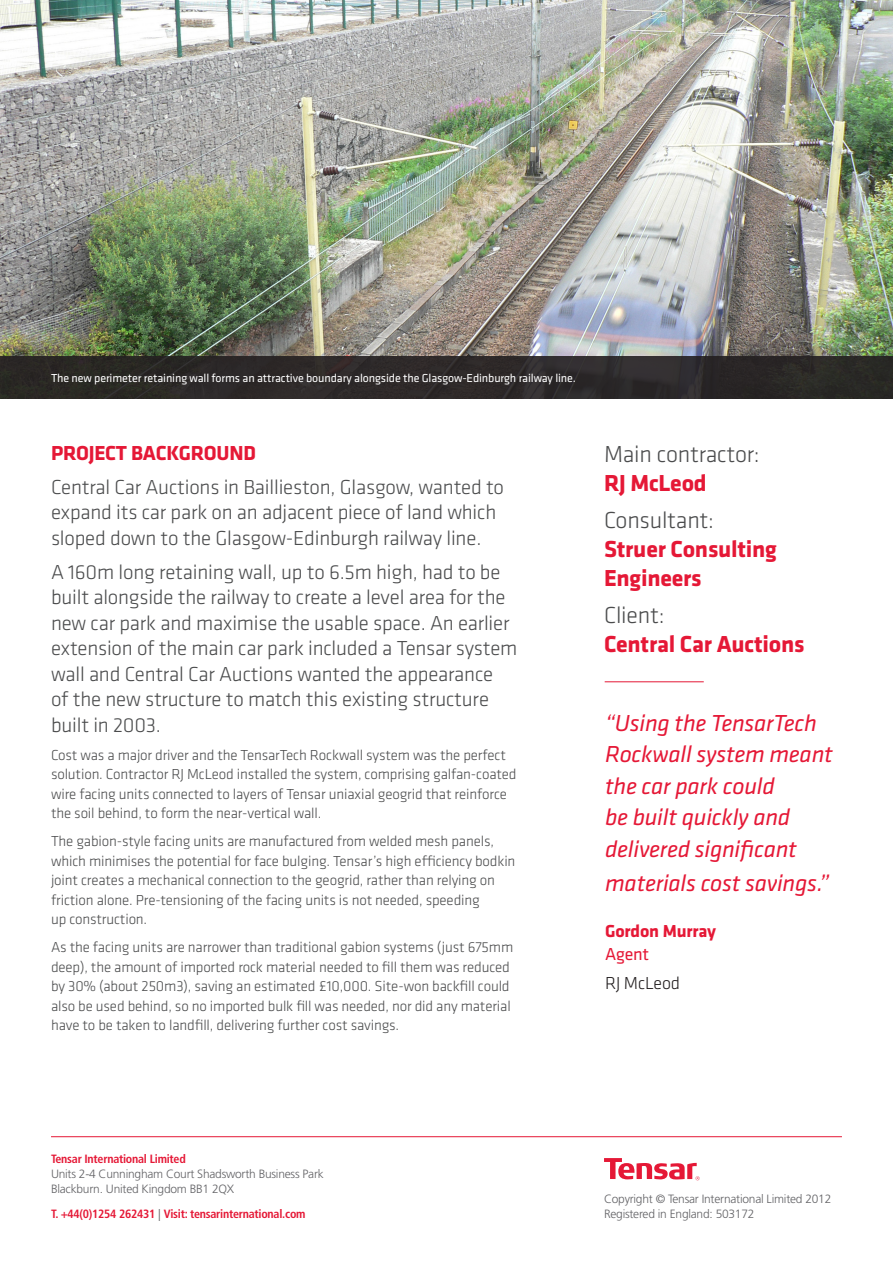
<style>
.page{position:relative;width:893px;height:1263px;background:#fff}
.page>*{position:absolute;margin:0;border:0;box-sizing:border-box;transform-origin:0 0}
.t1{font:italic 24px/31.5px "Klavika";letter-spacing:-.01em;color:#e51836}
.t2{font:700 24px/28.8px "Klavika";letter-spacing:-.01em;color:#e51836}
.t3{font:300 24px "Klavika";letter-spacing:-.01em;color:#4b4c4d}
.t4{font:300 21px/25.5px "Klavika";letter-spacing:-.01em;color:#4b4c4d}
.t5{font:700 21px "Klavika";letter-spacing:-.01em;color:#e51836}
.t6{font:700 18px "Klavika";letter-spacing:-.01em;color:#e51836}
.t7{font:300 18px "Klavika";letter-spacing:-.01em;color:#231f20}
.t8{font:18px "Klavika";letter-spacing:-.01em;color:#e51836}
.t9{font:300 15px/19.5px "Klavika";letter-spacing:-.01em;color:#4b4c4d}
.t10{font:300 12px/15px "Frutiger LT Std";letter-spacing:-.02em;color:#636366}
.t11{font:12px "Klavika";letter-spacing:-.01em;color:#fff}
.t12{font:700 condensed 12px "Frutiger LT Std";letter-spacing:-.02em;color:#e51836}
.s1{font-weight:300;font-stretch:normal;color:#636366}
</style>
<div class="page">
<img style="left:0;top:0;width:893px;height:356px">
<div style="left:0;top:356px;width:893px;height:42px;background:#2c2927"></div>
<hr style="left:605px;top:681px;width:99px;height:1px;background:#e51836">
<hr style="left:51px;top:1136px;width:791px;height:1px;background:#e51836">
<svg style="left:604px;top:1158px;width:95px;height:22px"></svg>
<p class="t11" style="left:51px;top:370px;width:526px">The new perimeter retaining wall forms an attractive boundary alongside the Glasgow-Edinburgh railway line.</p>
<h2 class="t5" style="left:51px;top:437px;width:206px">PROJECT BACKGROUND</h2>
<h2 class="t4" style="left:51px;top:474px;width:454px">Central Car Auctions in Baillieston, Glasgow, wanted to expand its car park on an adjacent piece of land which sloped down to the Glasgow-Edinburgh railway line.</h2>
<p class="t4" style="left:51px;top:559px;width:468px">A 160m long retaining wall, up to 6.5m high, had to be built alongside the railway to create a level area for the new car park and maximise the usable space. An earlier extension of the main car park included a Tensar system wall and Central Car Auctions wanted the appearance<br>of the new structure to match this existing structure built in 2003.</p>
<p class="t9" style="left:51px;top:745px;width:467px">Cost was a major driver and the TensarTech Rockwall system was the perfect solution. Contractor RJ McLeod installed the system, comprising galfan-coated wire facing units connected to layers of Tensar uniaxial geogrid that reinforce the soil behind, to form the near-vertical wall.</p>
<p class="t9" style="left:51px;top:831px;width:466px">The gabion-style facing units are manufactured from welded mesh panels, which minimises the potential for face bulging. Tensar’s high efficiency bodkin joint creates a mechanical connection to the geogrid, rather than relying on friction alone. Pre-tensioning of the facing units is not needed, speeding<br>up construction.</p>
<p class="t9" style="left:51px;top:937px;width:464px">As the facing units are narrower than traditional gabion systems (just 675mm deep), the amount of imported rock material needed to fill them was reduced by 30% (about 250m3), saving an estimated £10,000. Site-won backfill could also be used behind, so no imported bulk fill was needed, nor did any material have to be taken to landfill, delivering further cost savings.</p>
<h1 class="t3" style="left:604px;top:439px;width:157px">Main contractor:</h1>
<h1 class="t2" style="left:604px;top:467px;width:104px">RJ McLeod</h1>
<h1 class="t3" style="left:604px;top:505px;width:112px">Consultant:</h1>
<h1 class="t2" style="left:604px;top:533px;width:174px">Struer Consulting<br>Engineers</h1>
<h1 class="t3" style="left:604px;top:600px;width:62px">Client:</h1>
<h1 class="t2" style="left:604px;top:628px;width:202px">Central Car Auctions</h1>
<h1 class="t1" style="left:605px;top:707px;width:229px">“Using the TensarTech<br>Rockwall system meant the car park could<br>be built quickly and delivered significant</h1>
<h1 class="t1" style="left:605px;top:867px;width:226px">materials cost savings.”</h1>
<p class="t6" style="left:605px;top:917px;width:113px">Gordon Murray</p>
<p class="t8" style="left:605px;top:942px;width:46px">Agent</p>
<p class="t7" style="left:605px;top:972px;width:76px">RJ McLeod</p>
<p class="t12" style="left:51px;top:1151px;width:136px">Tensar International Limited</p>
<p class="t10" style="left:51px;top:1166px;width:274px">Units 2-4 Cunningham Court Shadsworth Business Park<br>Blackburn. United Kingdom BB1 2QX</p>
<p class="t12" style="left:51px;top:1207px;width:256px">T. +44(0)1254 262431 <span class="s1">|</span> Visit: tensarinternational.com</p>
<p class="t10" style="left:604px;top:1192px;width:229px">Copyright © Tensar International Limited 2012<br>Registered in England: 503172</p>
</div>
